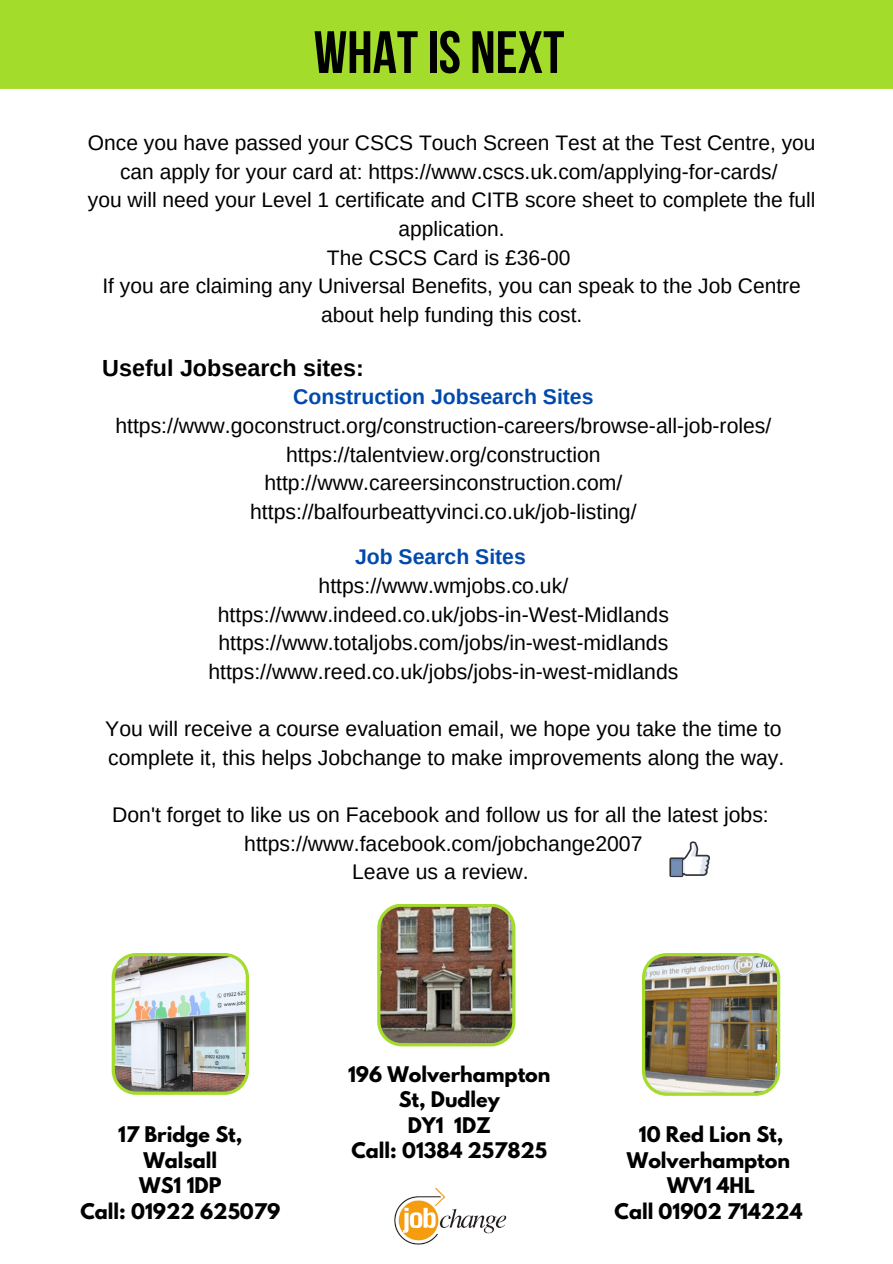
<style>
.page{position:relative;width:893px;height:1264px;background:#fff}
.page>*{position:absolute;margin:0;border:0;box-sizing:border-box;transform-origin:0 0}
.t1{font:700 59.55px "Bebas Neue";color:#000}
.t2{font:700 23.25px "Arimo";color:#000}
.t3{font:21.15px "Arimo";color:#000}
.t4{font:700 21.15px "Arimo";color:#004aad}
.t5{font:21px/28.7px "Arimo";color:#000;text-align:center}
.t6{font:700 19.05px/25.5px "League Spartan";color:#000;text-align:center}
</style>
<div class="page">
<div style="left:0;top:0;width:892px;height:89px;background:#a4dc2c"></div>
<svg style="left:669px;top:841px;width:41px;height:36px"></svg>
<div style="left:671px;top:859px;width:10px;height:16px;background:#6883b0"></div>
<div style="left:671px;top:861px;width:10px;height:13px;background:#758eb3"></div>
<img style="left:112px;top:953px;width:137px;height:141px">
<img style="left:377px;top:904px;width:138px;height:142px">
<img style="left:642px;top:953px;width:138px;height:142px">
<img style="left:394px;top:1187px;width:113px;height:58px">
<p class="t1" style="left:313px;top:28px;width:252px">WHATIS NEXT</p>
<p class="t5" style="left:88px;top:128px;width:729px">Once you have passed your CSCS Touch Screen Test at the Test Centre, you can apply for your card at: https://www.cscs.uk.com/applying-for-cards/</p>
<p class="t5" style="left:88px;top:186px;width:729px">you will need your Level 1 certificate and CITB score sheet to complete the full application.</p>
<p class="t5" style="left:327px;top:243px;width:245px">The CSCS Card is £36-00</p>
<p class="t5" style="left:102px;top:272px;width:700px">If you are claiming any Universal Benefits, you can speak to the Job Centre about help funding this cost.</p>
<p class="t2" style="left:102px;top:354px;width:263px">Useful Jobsearch sites:</p>
<p class="t4" style="left:293px;top:385px;width:302px">Construction Jobsearch Sites</p>
<p class="t3" style="left:115px;top:414px;width:657px">https://www.goconstruct.org/construction-careers/browse-all-job-roles/</p>
<p class="t3" style="left:286px;top:442px;width:316px">https://talentview.org/construction</p>
<p class="t3" style="left:264px;top:471px;width:359px">http://www.careersinconstruction.com/</p>
<p class="t3" style="left:250px;top:499px;width:388px">https://balfourbeattyvinci.co.uk/job-listing/</p>
<p class="t4" style="left:355px;top:545px;width:172px">Job Search Sites</p>
<p class="t3" style="left:318px;top:574px;width:251px">https://www.wmjobs.co.uk/</p>
<p class="t3" style="left:218px;top:602px;width:452px">https://www.indeed.co.uk/jobs-in-West-Midlands</p>
<p class="t3" style="left:218px;top:631px;width:451px">https://www.totaljobs.com/jobs/in-west-midlands</p>
<p class="t3" style="left:208px;top:659px;width:471px">https://www.reed.co.uk/jobs/jobs-in-west-midlands</p>
<p class="t3" style="left:105px;top:717px;width:677px">You will receive a course evaluation email, we hope you take the time to</p>
<p class="t3" style="left:108px;top:745px;width:677px">complete it, this helps Jobchange to make improvements along the way.</p>
<p class="t3" style="left:112px;top:803px;width:658px">Don't forget to like us on Facebook and follow us for all the latest jobs:</p>
<p class="t3" style="left:244px;top:831px;width:399px">https://www.facebook.com/jobchange2007</p>
<p class="t3" style="left:352px;top:860px;width:178px">Leave us a review.</p>
<p class="t6" style="left:118px;top:1124px;width:126px">17 Bridge St,</p>
<p class="t6" style="left:143px;top:1149px;width:75px">Walsall</p>
<p class="t6" style="left:139px;top:1175px;width:84px">WS1 1DP</p>
<p class="t6" style="left:80px;top:1200px;width:201px">Call: 01922 625079</p>
<p class="t6" style="left:348px;top:1063px;width:204px">196 Wolverhampton</p>
<p class="t6" style="left:398px;top:1089px;width:103px">St, Dudley</p>
<p class="t6" style="left:407px;top:1114px;width:85px">DY1 1DZ</p>
<p class="t6" style="left:351px;top:1140px;width:197px">Call: 01384 257825</p>
<p class="t6" style="left:627px;top:1124px;width:165px">10 Red Lion St,<br>Wolverhampton</p>
<p class="t6" style="left:667px;top:1175px;width:89px">WV1 4HL</p>
<p class="t6" style="left:614px;top:1200px;width:189px">Call 01902 714224</p>
</div>
